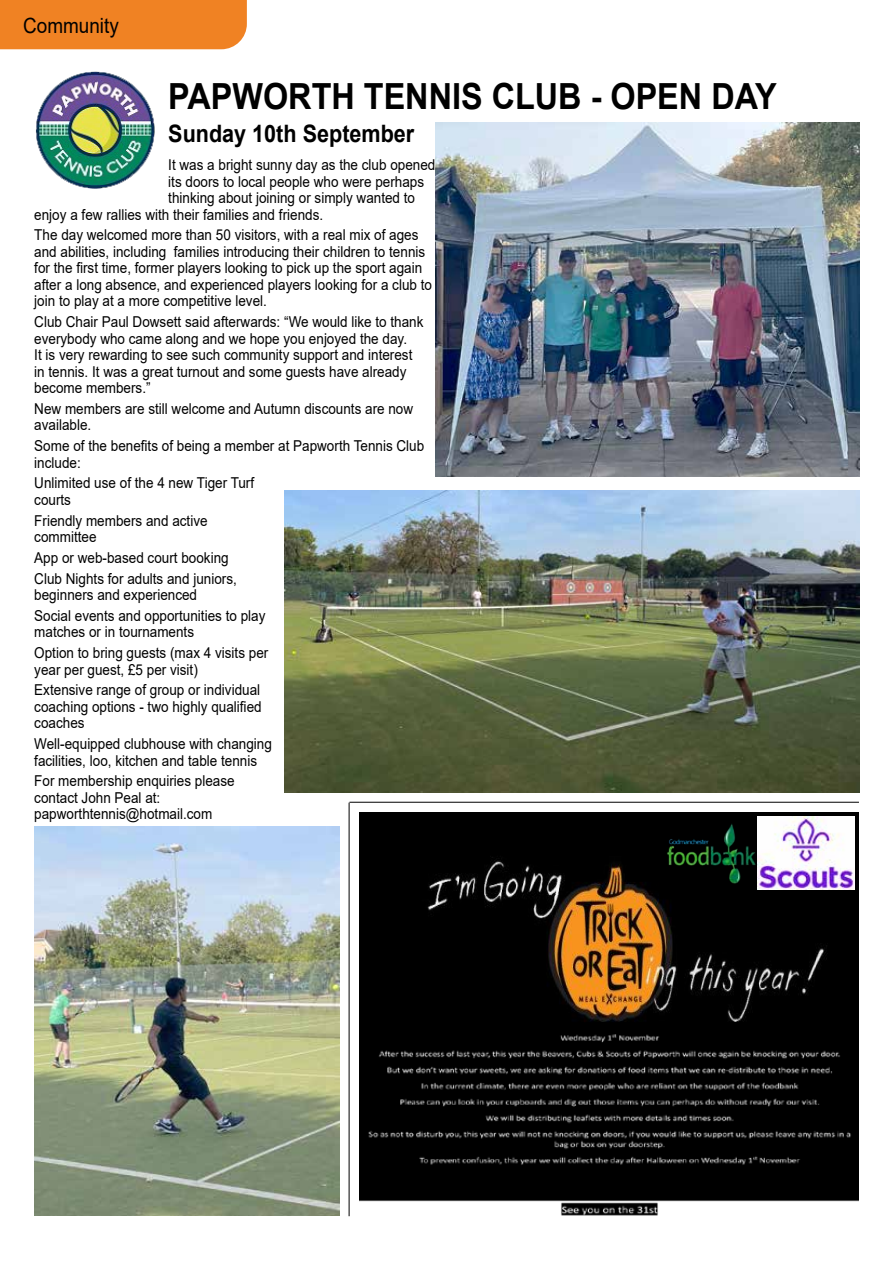
<style>
.page{position:relative;width:893px;height:1263px;background:#fff}
.page>*{position:absolute;margin:0;border:0;box-sizing:border-box;transform-origin:0 0}
.t1{font:700 36px "Arial";color:#000;scale:.9 1}
.t2{font:700 24px "Arial";color:#000;scale:.9 1}
.t3{font:21px "Arial";color:#000;scale:.9 1}
.t4{font:15px/16.5px "Arial";color:#000;scale:.9 1}
</style>
<div class="page">
<div style="left:0;top:0;width:247px;height:49px;background:#f08223"></div>
<img style="left:36px;top:71px;width:119px;height:118px">
<img style="left:436px;top:123px;width:423px;height:354px">
<img style="left:359px;top:812px;width:500px;height:218px">
<img style="left:763px;top:816px;width:91px;height:73px">
<img style="left:661px;top:816px;width:102px;height:73px">
<img style="left:359px;top:1030px;width:500px;height:186px">
<img style="left:285px;top:490px;width:574px;height:302px">
<hr style="left:349px;top:802px;width:510px;height:1px;background:#000">
<hr style="left:349px;top:803px;width:1px;height:413px;background:#000">
<img style="left:34px;top:826px;width:305px;height:389px">
<h3 class="t3" style="left:23px;top:11px;width:108px">Community</h3>
<h1 class="t1" style="left:168px;top:71px;width:678px">PAPWORTH TENNIS CLUB - OPEN DAY</h1>
<h2 class="t2" style="left:168px;top:117px;width:275px">Sunday 10th September</h2>
<p class="t4" style="left:168px;top:156px;width:298px">It was a bright sunny day as the club opened</p>
<p class="t4" style="left:168px;top:173px;width:286px">its doors to local people who were perhaps</p>
<p class="t4" style="left:168px;top:189px;width:276px">thinking about joining or simply wanted to</p>
<p class="t4" style="left:34px;top:206px;width:322px">enjoy a few rallies with their families and friends.</p>
<p class="t4" style="left:34px;top:227px;width:443px">The day welcomed more than 50 visitors, with a real mix of ages and abilities, including families introducing their children to tennis for the first time, former players looking to pick up the sport again after a long absence, and experienced players looking for a club to join to play at a more competitive level.</p>
<p class="t4" style="left:34px;top:313px;width:434px">Club Chair Paul Dowsett said afterwards: “We would like to thank everybody who came along and we hope you enjoyed the day.<br>It is very rewarding to see such community support and interest in tennis. It was a great turnout and some guests have already become members.”</p>
<p class="t4" style="left:34px;top:400px;width:423px">New members are still welcome and Autumn discounts are now available.</p>
<p class="t4" style="left:34px;top:437px;width:435px">Some of the benefits of being a member at Papworth Tennis Club include:</p>
<p class="t4" style="left:34px;top:475px;width:246px">Unlimited use of the 4 new Tiger Turf courts</p>
<p class="t4" style="left:34px;top:512px;width:194px">Friendly members and active committee</p>
<p class="t4" style="left:34px;top:547px;width:227px;line-height:20.7px">App or web-based court booking<br>Club Nights for adults and juniors,</p>
<p class="t4" style="left:34px;top:584px;width:258px;line-height:20.7px">beginners and experienced<br>Social events and opportunities to play</p>
<p class="t4" style="left:34px;top:621px;width:262px;line-height:20.7px">matches or in tournaments<br>Option to bring guests (max 4 visits per</p>
<p class="t4" style="left:34px;top:659px;width:252px;line-height:20.7px">year per guest, £5 per visit)<br>Extensive range of group or individual</p>
<p class="t4" style="left:34px;top:698px;width:254px">coaching options - two highly qualified coaches</p>
<p class="t4" style="left:34px;top:735px;width:266px">Well-equipped clubhouse with changing facilities, loo, kitchen and table tennis</p>
<p class="t4" style="left:34px;top:773px;width:224px">For membership enquiries please contact John Peal at: papworthtennis@hotmail.com</p>
</div>
